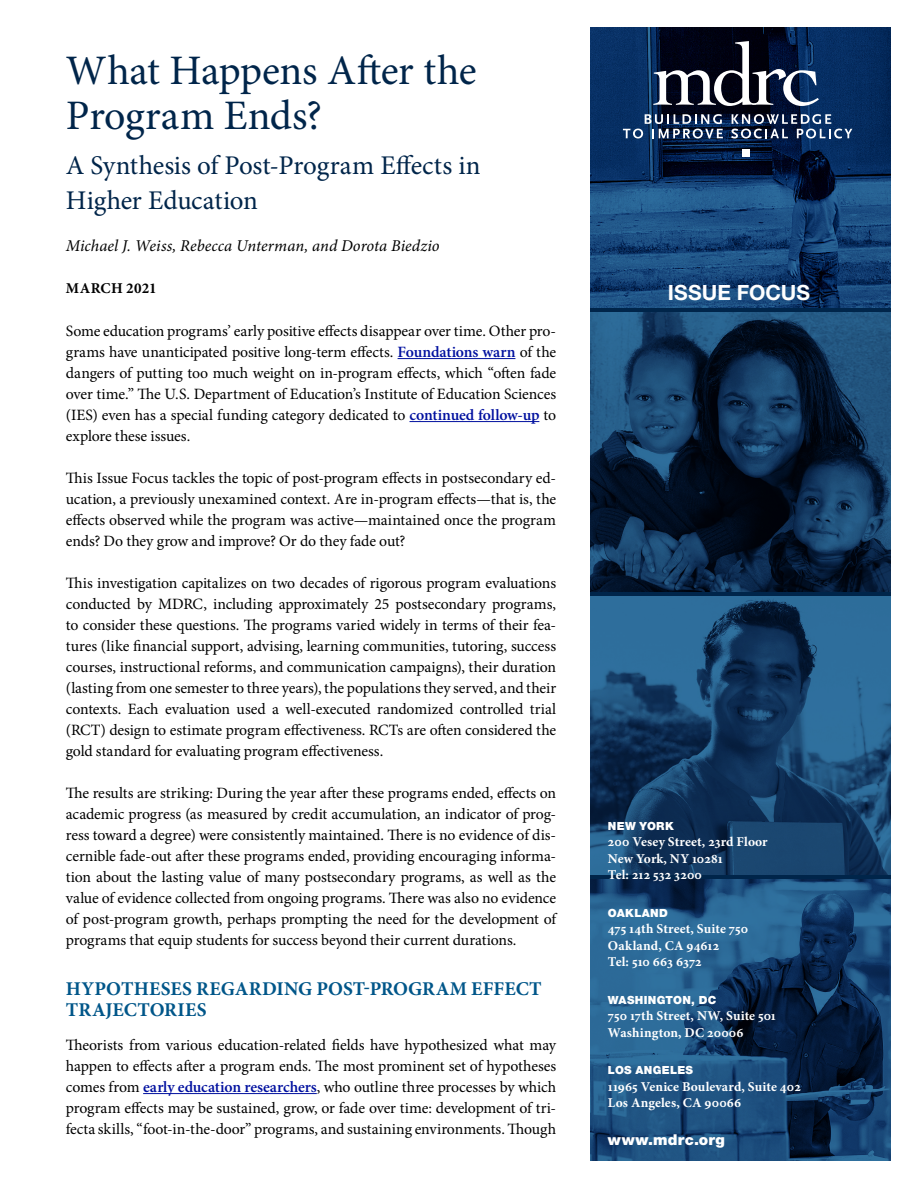
<style>
.page{position:relative;width:918px;height:1188px;background:#fff}
.page>*{position:absolute;margin:0;border:0;box-sizing:border-box;transform-origin:0 0}
.t1{font:42px/45px "Minion Pro";letter-spacing:-.005em;color:#00254a}
.Subtitle{font:27px/34.5px "Minion Pro";color:#00254a}
.t2{font:700 21px "Helvetica Neue LT Std";letter-spacing:.005em;color:#fff}
.Subhead_A{font:700 19.5px/21px "Minion Pro";letter-spacing:.005em;color:#005689}
.Authors{font:italic 16.5px "Minion Pro";color:#000}
.Body_Text{font:15.75px/21px "Minion Pro";letter-spacing:-.005em;color:#000;text-align:justify}
.t3{font:900 15px "Helvetica Neue LT Std";letter-spacing:.02em;color:#fff}
.Date{font:700 15px "Minion Pro";letter-spacing:.025em;color:#000}
.t4{font:700 13.5px/16.5px "Minion Pro";letter-spacing:.01em;color:#fff}
.t5{font:900 11.25px "Helvetica Neue LT Std";letter-spacing:.025em;color:#fff}
.s1{font-weight:600;color:#00109f}
</style>
<div class="page">
<img style="left:590px;top:27px;width:300px;height:1134px">
<svg style="left:653px;top:41px;width:166px;height:65px"></svg>
<svg style="left:623px;top:114px;width:100px;height:25px;background:#435a7b"></svg>
<svg style="left:731px;top:114px;width:121px;height:24px;background:#425778"></svg>
<div style="left:742px;top:149px;width:7px;height:8px;background:#fff"></div>
<hr style="left:590px;top:308px;width:300px;height:4px;background:#00254a">
<hr style="left:590px;top:592px;width:300px;height:4px;background:#00254a">
<hr style="left:590px;top:876px;width:300px;height:3px;background:#00254a">
<hr style="left:398px;top:358px;width:117px;height:1px;background:#00109f">
<hr style="left:410px;top:421px;width:129px;height:1px;background:#00109f">
<hr style="left:143px;top:1093px;width:174px;height:1px;background:#00109f">
<p class="t1" style="left:66px;top:48px;width:412px">What Happens After the<br>Program Ends?</p>
<p class="Subtitle" style="left:66px;top:148px;width:416px">A Synthesis of Post-Program Effects in<br>Higher Education</p>
<p class="Authors" style="left:66px;top:234px;width:375px">Michael J. Weiss, Rebecca Unterman, and Dorota Biedzio</p>
<p class="Date" style="left:66px;top:277px;width:92px">MARCH 2021</p>
<p class="Body_Text" style="left:66px;top:321px;width:492px">Some education programs’ early positive effects disappear over time. Other pro&shy;grams have unanticipated positive long-term effects. <span class="s1">Foundations warn</span> of the dangers of putting too much weight on in-program effects, which “often fade over time.” The U.S. Department of Education’s Institute of Education Sciences (IES) even has a special funding category dedicated to <span class="s1">continued follow-up</span> to explore these issues.</p>
<p class="Body_Text" style="left:66px;top:468px;width:492px">This Issue Focus tackles the topic of post-program effects in postsecondary ed&shy;ucation, a previously unexamined context. Are in-program effects—that is, the effects observed while the program was active—maintained once the program ends? Do they grow and improve? Or do they fade out?</p>
<p class="Body_Text" style="left:66px;top:573px;width:492px">This investigation capitalizes on two decades of rigorous program evaluations conducted by MDRC, including approximately 25 postsecondary programs, to consider these questions. The programs varied widely in terms of their fea&shy;tures (like financial support, advising, learning communities, tutoring, success courses, instructional reforms, and communication campaigns), their duration (lasting from one semester to three years), the populations they served, and their contexts. Each evaluation used a well-executed randomized controlled trial (RCT) design to estimate program effectiveness. RCTs are often considered the gold standard for evaluating program effectiveness.</p>
<p class="Body_Text" style="left:66px;top:783px;width:492px">The results are striking: During the year after these programs ended, effects on academic progress (as measured by credit accumulation, an indicator of prog&shy;ress toward a degree) were consistently maintained. There is no evidence of dis&shy;cernible fade-out after these programs ended, providing encouraging informa&shy;tion about the lasting value of many postsecondary programs, as well as the value of evidence collected from ongoing programs. There was also no evidence of post-program growth, perhaps prompting the need for the development of programs that equip students for success beyond their current durations.</p>
<p class="Subhead_A" style="left:66px;top:978px;width:477px">HYPOTHESES REGARDING POST-PROGRAM EFFECT<br>TRAJECTORIES</p>
<p class="Body_Text" style="left:66px;top:1035px;width:492px">Theorists from various education-related fields have hypothesized what may happen to effects after a program ends. The most prominent set of hypotheses comes from <span class="s1">early education researchers</span>, who outline three processes by which program effects may be sustained, grow, or fade over time: development of tri&shy;fecta skills, “foot-in-the-door” programs, and sustaining environments. Though</p>
<h3 class="t2" style="left:668px;top:280px;width:144px">ISSUE FOCUS</h3>
<p class="t5" style="left:608px;top:819px;width:67px">NEW YORK</p>
<p class="t4" style="left:608px;top:834px;width:161px">200 Vesey Street, 23rd Floor<br>New York, NY 10281<br>Tel: 212 532 3200</p>
<p class="t5" style="left:608px;top:906px;width:62px">OAKLAND</p>
<p class="t4" style="left:608px;top:921px;width:142px">475 14th Street, Suite 750<br>Oakland, CA 94612<br>Tel: 510 663 6372</p>
<p class="t5" style="left:608px;top:993px;width:110px">WASHINGTON, DC</p>
<p class="t4" style="left:608px;top:1008px;width:170px">750 17th Street, NW, Suite 501<br>Washington, DC 20006</p>
<p class="t5" style="left:608px;top:1064px;width:87px">LOS ANGELES</p>
<p class="t4" style="left:608px;top:1078px;width:194px">11965 Venice Boulevard, Suite 402<br>Los Angeles, CA 90066</p>
<p class="t3" style="left:608px;top:1131px;width:119px">www.mdrc.org</p>
</div>
